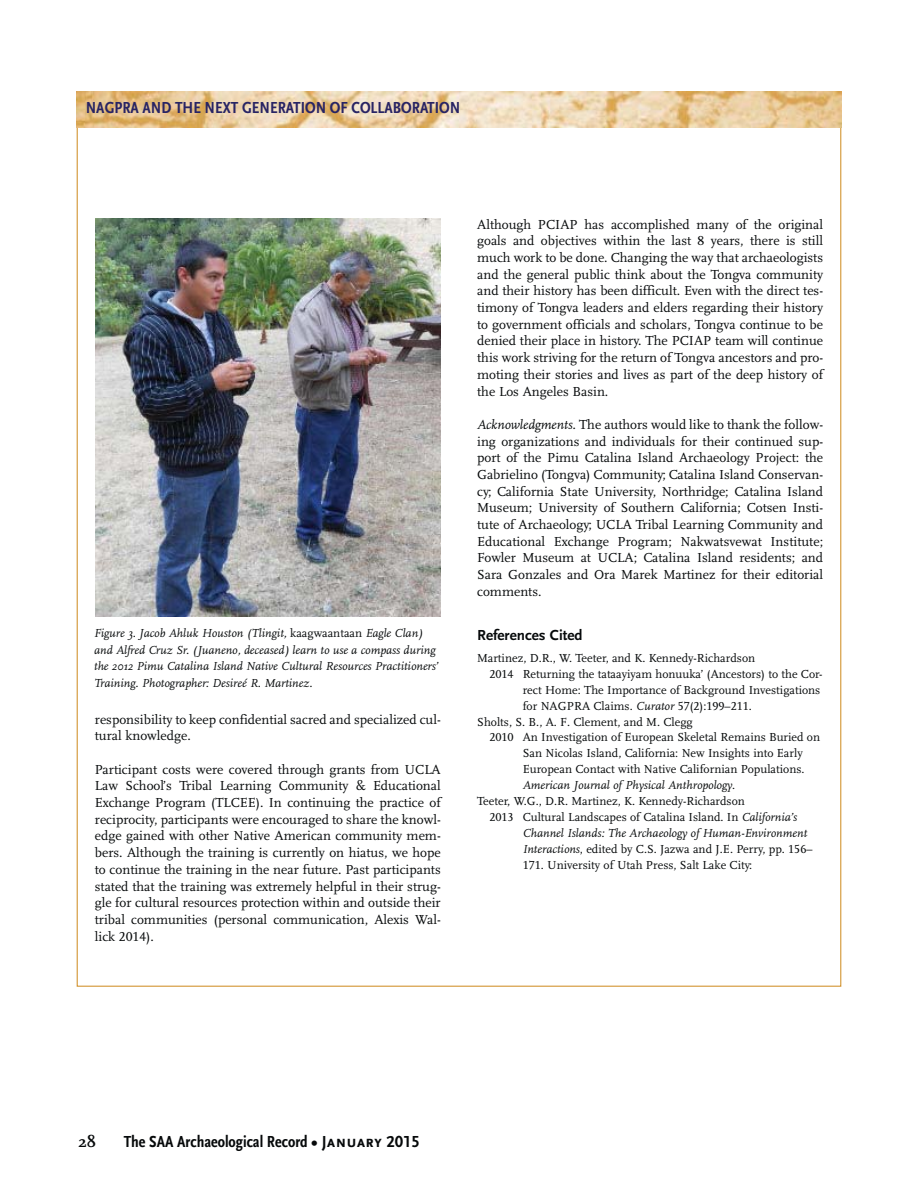
<style>
.page{position:relative;width:918px;height:1188px;background:#fff}
.page>*{position:absolute;margin:0;border:0;box-sizing:border-box;transform-origin:0 0}
.t1{font:16.65px "Scala Sans Bold Con";color:#282464}
.t2{font:16.65px "Scala Sans Bold Con";color:#06090a}
.t3{font:700 16.65px "Scala";color:#06090a}
.t4{font:700 15.15px "Scala Sans";color:#06090a}
.t5{font:13.65px/16.6px "Scala LF";color:#06090a;text-align:justify}
.t6{font:12.15px "Scala LF";color:#06090a}
.t7{font:italic 12.15px/16.6px "Scala";color:#06090a}
.t8{font:italic 12.15px "Scala LF";color:#06090a}
.s1{font-style:normal}
.s2{font-style:italic}
.s3{font-family:"Scala Sans Caps";font-weight:700}
</style>
<div class="page">
<img style="left:77px;top:91px;width:764px;height:36px">
<img style="left:95px;top:218px;width:345px;height:399px">
<p class="t1" style="left:86px;top:101px;width:376px">NAGPRA AND THE NEXT GENERATION OF COLLABORATION</p>
<p class="t7" style="left:94px;top:625px;width:346px">Figure 3. Jacob Ahluk Houston (Tlingit, <span class="s1">kaagwaantaan</span> Eagle Clan) and Alfred Cruz Sr. (Juaneno, deceased) learn to use a compass during the 2012 Pimu Catalina Island Native Cultural Resources Practitioners’ Training. Photographer: Desireé R. Martinez.</p>
<p class="t5" style="left:95px;top:712px;width:347px">responsibility to keep confidential sacred and specialized cul&shy;tural knowledge.</p>
<p class="t5" style="left:95px;top:762px;width:347px">Participant costs were covered through grants from UCLA Law School’s Tribal Learning Community &amp; Educational Exchange Program (TLCEE). In continuing the practice of reciprocity, participants were encouraged to share the knowl&shy;edge gained with other Native American community mem&shy;bers. Although the training is currently on hiatus, we hope to continue the training in the near future. Past participants stated that the training was extremely helpful in their strug&shy;gle for cultural resources protection within and outside their tribal communities (personal communication, Alexis Wal&shy;lick 2014).</p>
<p class="t5" style="left:477px;top:217px;width:347px">Although PCIAP has accomplished many of the original goals and objectives within the last 8 years, there is still much work to be done. Changing the way that archaeologists and the general public think about the Tongva community and their history has been difficult. Even with the direct tes&shy;timony of Tongva leaders and elders regarding their history to government officials and scholars, Tongva continue to be denied their place in history. The PCIAP team will continue this work striving for the return of Tongva ancestors and pro&shy;moting their stories and lives as part of the deep history of the Los Angeles Basin.</p>
<p class="t5" style="left:477px;top:417px;width:347px"><span class="s2">Acknowledgments.</span> The authors would like to thank the follow&shy;ing organizations and individuals for their continued sup&shy;port of the Pimu Catalina Island Archaeology Project: the Gabrielino (Tongva) Community; Catalina Island Conservan&shy;cy; California State University, Northridge; Catalina Island Museum; University of Southern California; Cotsen Insti&shy;tute of Archaeology; UCLA Tribal Learning Community and Educational Exchange Program; Nakwatsvewat Institute; Fowler Museum at UCLA; Catalina Island residents; and Sara Gonzales and Ora Marek Martinez for their editorial comments.</p>
<p class="t4" style="left:477px;top:629px;width:107px">References Cited</p>
<p class="t6" style="left:477px;top:652px;width:279px">Martinez, D.R., W. Teeter, and K. Kennedy-Richardson</p>
<p class="t6" style="left:489px;top:668px;width:335px">2014 Returning the tataayiyam honuuka’ (Ancestors) to the Cor-</p>
<p class="t6" style="left:523px;top:684px;width:299px">rect Home: The Importance of Background Investigations</p>
<p class="t6" style="left:523px;top:700px;width:231px">for NAGPRA Claims. <span class="s2">Curator</span> 57(2):199–211.</p>
<p class="t6" style="left:477px;top:716px;width:217px">Sholts, S. B., A. F. Clement, and M. Clegg</p>
<p class="t6" style="left:489px;top:732px;width:332px">2010 An Investigation of European Skeletal Remains Buried on</p>
<p class="t6" style="left:523px;top:748px;width:282px">San Nicolas Island, California: New Insights into Early</p>
<p class="t6" style="left:523px;top:764px;width:283px">European Contact with Native Californian Populations.</p>
<p class="t8" style="left:523px;top:780px;width:214px">American Journal of Physical Anthropology<span class="s1">.</span></p>
<p class="t6" style="left:477px;top:796px;width:269px">Teeter, W.G., D.R. Martinez, K. Kennedy-Richardson</p>
<p class="t6" style="left:489px;top:812px;width:309px">2013 Cultural Landscapes of Catalina Island. In <span class="s2">California’s</span></p>
<p class="t8" style="left:523px;top:828px;width:286px">Channel Islands: The Archaeology of Human-Environment</p>
<p class="t6" style="left:523px;top:843px;width:291px"><span class="s2">Interactions</span>, edited by C.S. Jazwa and J.E. Perry, pp. 156–</p>
<p class="t6" style="left:523px;top:859px;width:231px">171. University of Utah Press, Salt Lake City:</p>
<p class="t3" style="left:78px;top:1136px;width:19px">28</p>
<p class="t2" style="left:124px;top:1135px;width:298px">The SAA Archaeological Record <span class="s3">• January 2015</span></p>
</div>
